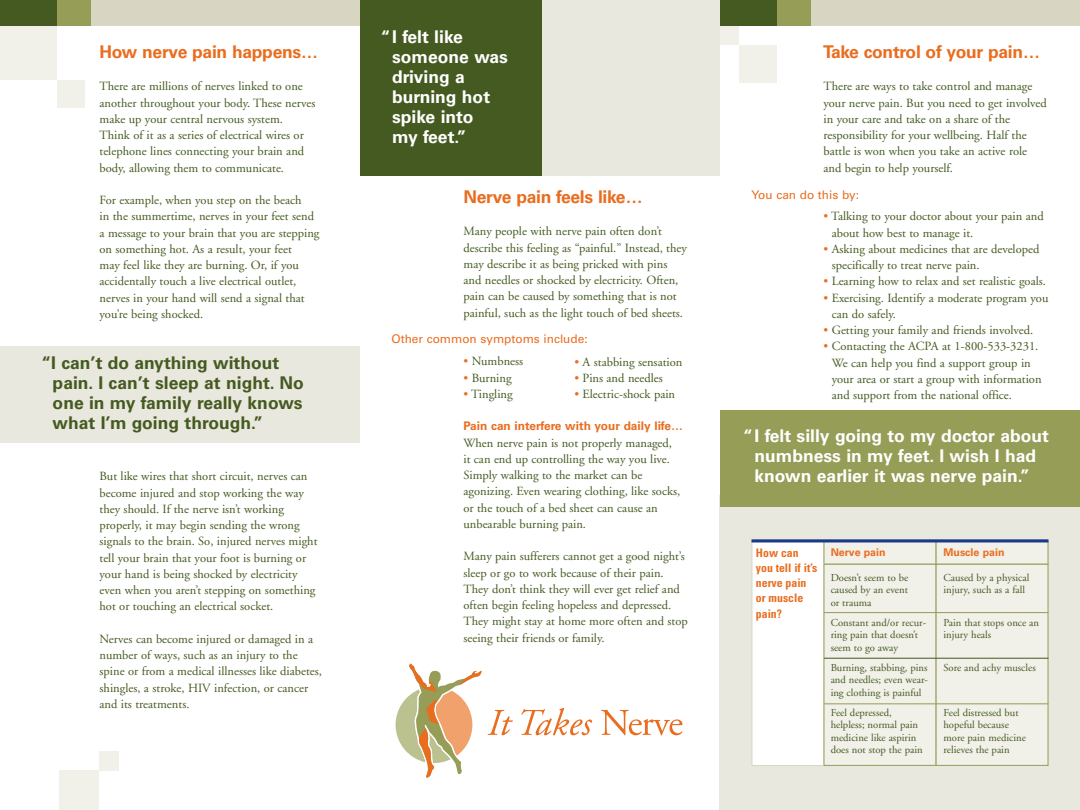
<style>
.page{position:relative;width:1080px;height:810px;background:#fff}
.page>*{position:absolute;margin:0;border:0;box-sizing:border-box;transform-origin:0 0}
.t1{font:700 17.5px/20px "Univers";color:#fff}
.t2{font:700 17.5px/20px "Univers";color:#455a20}
.t3{font:700 17.5px "Univers";letter-spacing:-.015em;color:#e96d1f}
.t4{font:12.5px/16.2px "Adobe Garamond";color:#455a20}
.t5{font:11.88px "Univers";color:#e96d1f}
.t6{font:700 11.88px "Univers";color:#e96d1f}
.t7{font:700 condensed 11.75px/15.2px "Univers";color:#e96d1f}
.t8{font:10.62px/12.5px "Adobe Garamond";color:#455a20}
.t9{font:700 10.62px "Univers";color:#e96d1f}
.s1{color:#e96d1f}
</style>
<div class="page">
<div style="left:720px;top:495px;width:360px;height:315px;background:#e9e8de"></div>
<div style="left:360px;top:0;width:360px;height:175px;background:#e9e8de"></div>
<div style="left:0;top:346px;width:360px;height:96px;background:#e9e8de"></div>
<div style="left:360px;top:0;width:181px;height:175px;background:#455a20"></div>
<div style="left:752px;top:542px;width:79px;height:224px;background:#fff"></div>
<div style="left:751px;top:541px;width:80px;height:225px;border:1px solid #d8d6c3"></div>
<div style="left:824px;top:541px;width:224px;height:224px;background:#f1f0e9"></div>
<hr style="left:935px;top:541px;width:2px;height:225px;background:#959d56">
<hr style="left:824px;top:564px;width:224px;height:1px;background:#959d56">
<hr style="left:824px;top:612px;width:224px;height:1px;background:#959d56">
<hr style="left:824px;top:658px;width:224px;height:1px;background:#455a20">
<hr style="left:824px;top:703px;width:224px;height:1px;background:#959d56">
<hr style="left:752px;top:539px;width:296px;height:3px;background:#19398a">
<div style="left:0;top:23px;width:57px;height:57px;background:#f1f0e9"></div>
<div style="left:57px;top:80px;width:27px;height:27px;background:#f1f0e9"></div>
<div style="left:59px;top:771px;width:40px;height:39px;background:#f1f0e9"></div>
<div style="left:99px;top:751px;width:19px;height:20px;background:#f1f0e9"></div>
<div style="left:739px;top:45px;width:38px;height:38px;background:#f1f0e9"></div>
<div style="left:720px;top:26px;width:19px;height:19px;background:#f1f0e9"></div>
<svg style="left:521px;top:708px;width:71px;height:27px"></svg>
<svg style="left:601px;top:710px;width:81px;height:25px"></svg>
<svg style="left:396px;top:663px;width:117px;height:115px"></svg>
<div style="left:720px;top:411px;width:360px;height:96px;background:#959d56"></div>
<div style="left:720px;top:0;width:57px;height:26px;background:#455a20"></div>
<div style="left:777px;top:0;width:34px;height:26px;background:#959d56"></div>
<div style="left:811px;top:0;width:269px;height:26px;background:#d8d6c3"></div>
<div style="left:0;top:0;width:57px;height:26px;background:#455a20"></div>
<div style="left:57px;top:0;width:35px;height:26px;background:#959d56"></div>
<div style="left:92px;top:0;width:268px;height:26px;background:#d8d6c3"></div>
<h1 class="t3" style="left:100px;top:45px;width:220px">How nerve pain happens…</h1>
<p class="t4" style="left:100px;top:79px;width:217px">There are millions of nerves linked to one another throughout your body. These nerves make up your central nervous system.<br>Think of it as a series of electrical wires or telephone lines connecting your brain and body, allowing them to communicate.</p>
<p class="t4" style="left:100px;top:193px;width:222px">For example, when you step on the beach<br>in the summertime, nerves in your feet send a message to your brain that you are stepping on something hot. As a result, your feet<br>may feel like they are burning. Or, if you accidentally touch a live electrical outlet, nerves in your hand will send a signal that you’re being shocked.</p>
<h1 class="t2" style="left:53px;top:355px;width:253px;text-indent:-11px">“I can’t do anything without pain. I can’t sleep at night. No one in my family really knows what I’m going through.”</h1>
<p class="t4" style="left:100px;top:469px;width:219px">But like wires that short circuit, nerves can become injured and stop working the way they should. If the nerve isn’t working properly, it may begin sending the wrong signals to the brain. So, injured nerves might tell your brain that your foot is burning or your hand is being shocked by electricity even when you aren’t stepping on something hot or touching an electrical socket.</p>
<p class="t4" style="left:100px;top:632px;width:224px">Nerves can become injured or damaged in a number of ways, such as an injury to the spine or from a medical illnesses like diabetes, shingles, a stroke, HIV infection, or cancer and its treatments.</p>
<h1 class="t1" style="left:392px;top:28px;width:117px;text-indent:-11px">“I felt like someone was driving a burning hot spike into<br>my feet.”</h1>
<h1 class="t3" style="left:463px;top:190px;width:181px">Nerve pain feels like…</h1>
<p class="t4" style="left:463px;top:225px;width:225px">Many people with nerve pain often don’t describe this feeling as “painful.” Instead, they may describe it as being pricked with pins and needles or shocked by electricity. Often, pain can be caused by something that is not painful, such as the light touch of bed sheets.</p>
<p class="t4" style="left:463px;top:355px;width:61px"><span class="s1">•</span> Numbness</p>
<p class="t4" style="left:463px;top:371px;width:50px"><span class="s1">•</span> Burning</p>
<p class="t4" style="left:463px;top:387px;width:51px"><span class="s1">•</span> Tingling</p>
<p class="t6" style="left:463px;top:422px;width:221px">Pain can interfere with your daily life…</p>
<p class="t4" style="left:463px;top:436px;width:218px">When nerve pain is not properly managed, it can end up controlling the way you live.<br>Simply walking to the market can be agonizing. Even wearing clothing, like socks, or the touch of a bed sheet can cause an unbearable burning pain.</p>
<p class="t4" style="left:463px;top:550px;width:226px">Many pain sufferers cannot get a good night’s sleep or go to work because of their pain.<br>They don’t think they will ever get relief and often begin feeling hopeless and depressed.<br>They might stay at home more often and stop seeing their friends or family.</p>
<p class="t5" style="left:391px;top:334px;width:198px">Other common symptoms include:</p>
<p class="t4" style="left:574px;top:355px;width:110px"><span class="s1">•</span> A stabbing sensation</p>
<p class="t4" style="left:574px;top:371px;width:90px"><span class="s1">•</span> Pins and needles</p>
<p class="t4" style="left:574px;top:387px;width:102px"><span class="s1">•</span> Electric-shock pain</p>
<h1 class="t3" style="left:823px;top:45px;width:219px">Take control of your pain…</h1>
<p class="t4" style="left:823px;top:79px;width:225px">There are ways to take control and manage your nerve pain. But you need to get involved in your care and take on a share of the responsibility for your wellbeing. Half the battle is won when you take an active role and begin to help yourself.</p>
<p class="t4" style="left:832px;top:209px;width:214px;text-indent:-8px"><span class="s1">•</span> Talking to your doctor about your pain and about how best to manage it.</p>
<p class="t4" style="left:832px;top:242px;width:209px;text-indent:-8px"><span class="s1">•</span> Asking about medicines that are developed specifically to treat nerve pain.</p>
<p class="t4" style="left:823px;top:274px;width:224px"><span class="s1">•</span> Learning how to relax and set realistic goals.</p>
<p class="t4" style="left:832px;top:291px;width:218px;text-indent:-8px"><span class="s1">•</span> Exercising. Identify a moderate program you can do safely.</p>
<p class="t4" style="left:823px;top:323px;width:211px"><span class="s1">•</span> Getting your family and friends involved.</p>
<p class="t4" style="left:832px;top:339px;width:211px;text-indent:-8px"><span class="s1">•</span> Contacting the ACPA at 1-800-533-3231.<br>We can help you find a support group in your area or start a group with information and support from the national office.</p>
<p class="t5" style="left:752px;top:190px;width:109px">You can do this by:</p>
<h1 class="t1" style="left:743px;top:427px;width:307px;text-align:center">“I felt silly going to my doctor about numbness in my feet. I wish I had known earlier it was nerve pain.”</h1>
<p class="t7" style="left:756px;top:546px;width:63px">How can you tell if it’s nerve pain or muscle pain?</p>
<p class="t9" style="left:831px;top:548px;width:56px">Nerve pain</p>
<p class="t8" style="left:831px;top:572px;width:79px;text-align:justify">Doesn’t seem to be caused by an event or trauma</p>
<p class="t8" style="left:831px;top:617px;width:97px">Constant and/or recur&shy;ring pain that doesn’t seem to go away</p>
<p class="t8" style="left:831px;top:662px;width:99px;text-align:justify">Burning, stabbing, pins and needles; even wear&shy;ing clothing is painful</p>
<p class="t8" style="left:831px;top:707px;width:94px">Feel depressed, helpless; normal pain medicine like aspirin does not stop the pain</p>
<p class="t9" style="left:943px;top:548px;width:63px">Muscle pain</p>
<p class="t8" style="left:943px;top:572px;width:87px">Caused by a physical injury, such as a fall</p>
<p class="t8" style="left:943px;top:617px;width:97px">Pain that stops once an injury heals</p>
<p class="t8" style="left:943px;top:662px;width:94px">Sore and achy muscles</p>
<p class="t8" style="left:943px;top:707px;width:84px">Feel distressed but hopeful because more pain medicine relieves the pain</p>
</div>
